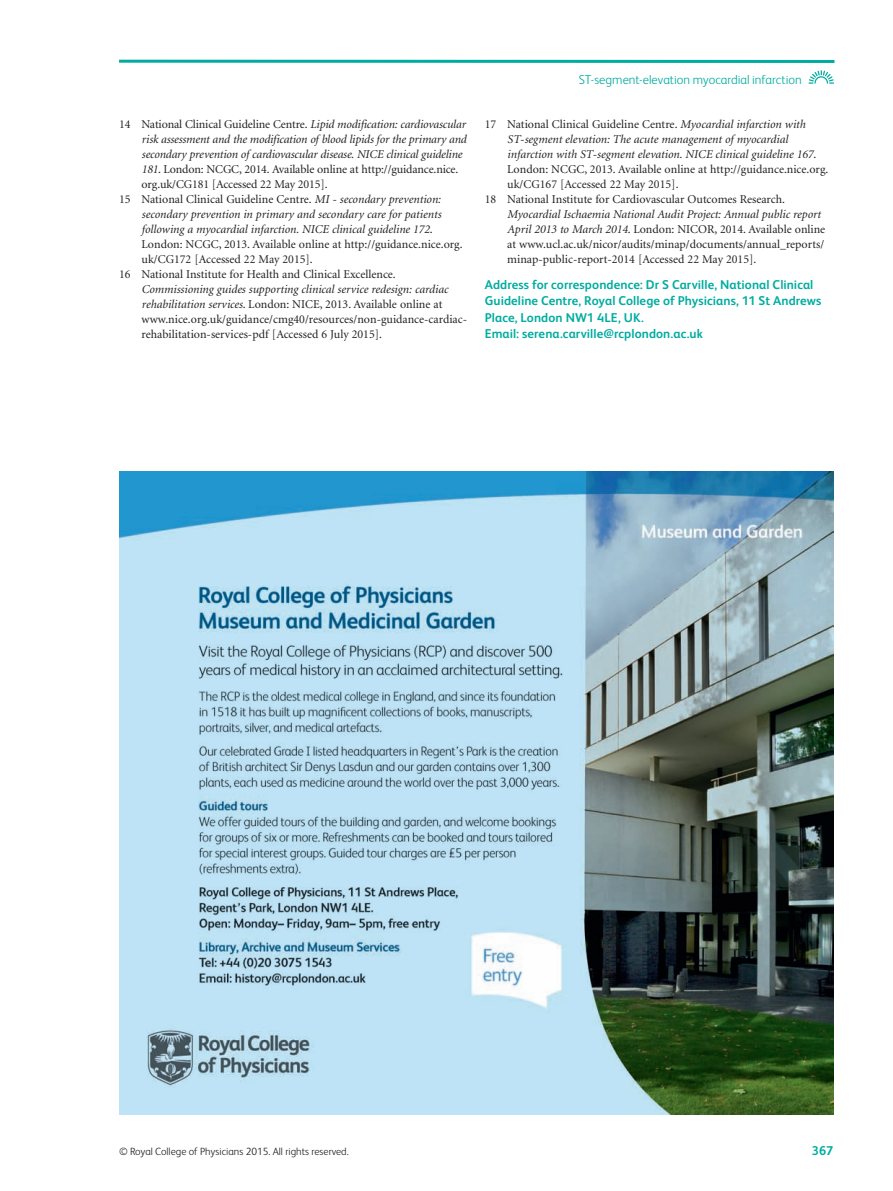
<style>
.page{position:relative;width:893px;height:1191px;background:#fff}
.page>*{position:absolute;margin:0;border:0;box-sizing:border-box;transform-origin:0 0}
.t1{font:700 12.75px/16.5px "FS Albert";letter-spacing:.005em;color:#00aca0}
.t2{font:300 12.75px "FS Albert";letter-spacing:.005em;color:#00aca0}
.t3{font:12px/15px "Minion";color:#231f20}
.t4{font:italic 12px "Minion";color:#231f20}
.t5{font:300 10.5px "FS Albert";color:#231f20}
.s1{font-style:italic}
.s2{font-style:normal}
</style>
<div class="page">
<hr style="left:119px;top:60px;width:715px;height:3px;background:#00aca0">
<svg style="left:809px;top:70px;width:25px;height:14px"></svg>
<img style="left:119px;top:472px;width:715px;height:642px">
<p class="t3" style="left:119px;top:118px;width:348px">14 National Clinical Guideline Centre. <span class="s1">Lipid modification: cardiovascular</span></p>
<p class="t4" style="left:142px;top:135px;width:326px">risk assessment and the modification of blood lipids for the primary and</p>
<p class="t4" style="left:142px;top:150px;width:322px">secondary prevention of cardiovascular disease. NICE clinical guideline</p>
<p class="t3" style="left:142px;top:163px;width:318px"><span class="s1">181</span>. London: NCGC, 2014. Available online at http://guidance.nice.</p>
<p class="t3" style="left:142px;top:178px;width:188px">org.uk/CG181 [Accessed 22 May 2015].</p>
<p class="t3" style="left:119px;top:193px;width:323px">15 National Clinical Guideline Centre. <span class="s1">MI - secondary prevention:</span></p>
<p class="t4" style="left:142px;top:210px;width:301px">secondary prevention in primary and secondary care for patients</p>
<p class="t4" style="left:142px;top:225px;width:293px">following a myocardial infarction. NICE clinical guideline 172<span class="s2">.</span></p>
<p class="t3" style="left:142px;top:238px;width:323px">London: NCGC, 2013. Available online at http://guidance.nice.org.</p>
<p class="t3" style="left:142px;top:253px;width:173px">uk/CG172 [Accessed 22 May 2015].</p>
<p class="t3" style="left:119px;top:268px;width:278px">16 National Institute for Health and Clinical Excellence.</p>
<p class="t3" style="left:142px;top:283px;width:327px"><span class="s1">Commissioning guides supporting clinical service redesign: cardiac rehabilitation services</span>. London: NICE, 2013. Available online at www.nice.org.uk/guidance/cmg40/resources/non-guidance-cardiac&shy;rehabilitation-services-pdf [Accessed 6 July 2015].</p>
<p class="t2" style="left:579px;top:75px;width:225px">ST-segment-elevation myocardial infarction</p>
<p class="t3" style="left:485px;top:118px;width:322px">17 National Clinical Guideline Centre. <span class="s1">Myocardial infarction with</span></p>
<p class="t4" style="left:507px;top:135px;width:282px">ST-segment elevation: The acute management of myocardial</p>
<p class="t4" style="left:507px;top:150px;width:311px">infarction with ST-segment elevation. NICE clinical guideline 167<span class="s2">.</span></p>
<p class="t3" style="left:507px;top:163px;width:323px">London: NCGC, 2013. Available online at http://guidance.nice.org.</p>
<p class="t3" style="left:507px;top:178px;width:173px">uk/CG167 [Accessed 22 May 2015].</p>
<p class="t3" style="left:485px;top:193px;width:302px">18 National Institute for Cardiovascular Outcomes Research.</p>
<p class="t3" style="left:507px;top:208px;width:320px"><span class="s1">Myocardial Ischaemia National Audit Project: Annual public report April 2013 to March 2014</span>. London: NICOR, 2014. Available online at www.ucl.ac.uk/nicor/audits/minap/documents/annual_reports/ minap-public-report-2014 [Accessed 22 May 2015].</p>
<p class="t1" style="left:485px;top:277px;width:338px">Address for correspondence: Dr S Carville, National Clinical Guideline Centre, Royal College of Physicians, 11 St Andrews Place, London NW1 4LE, UK.<br>Email: serena.carville@rcplondon.ac.uk</p>
<p class="t5" style="left:119px;top:1147px;width:231px">© Royal College of Physicians 2015. All rights reserved.</p>
<p class="t1" style="left:812px;top:1143px;width:23px">367</p>
</div>
